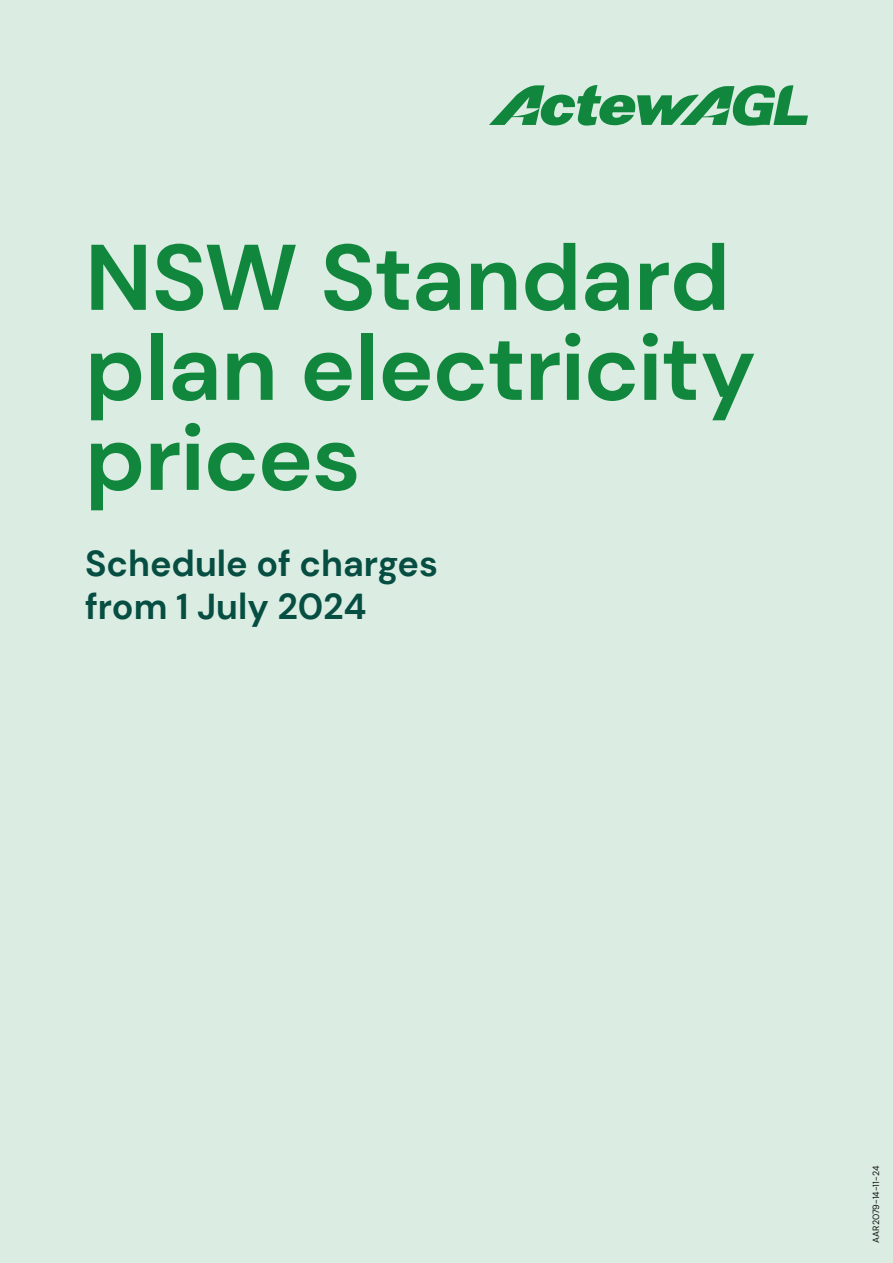
<style>
.page{position:relative;width:893px;height:1263px;background:#dbede2}
.page>*{position:absolute;margin:0;border:0;box-sizing:border-box;transform-origin:0 0}
.t1{font:700 93px/90px "DM Sans";letter-spacing:-.015em;color:#11873d}
.t2{font:700 36px/43.2px "DM Sans";color:#064d42}
.t3{font:9px "DM Sans";color:#0f0f0f}
</style>
<div class="page">
<svg style="left:489px;top:85px;width:319px;height:41px"></svg>
<h1 class="t1" style="left:85px;top:232px;width:672px">NSW Standard plan electricity prices</h1>
<h2 class="t2" style="left:85px;top:541px;width:354px">Schedule of charges from 1 July 2024</h2>
<p class="t3" style="left:870px;top:1242px;width:78px;rotate:-90deg">AAR2079-14-11-24</p>
</div>
